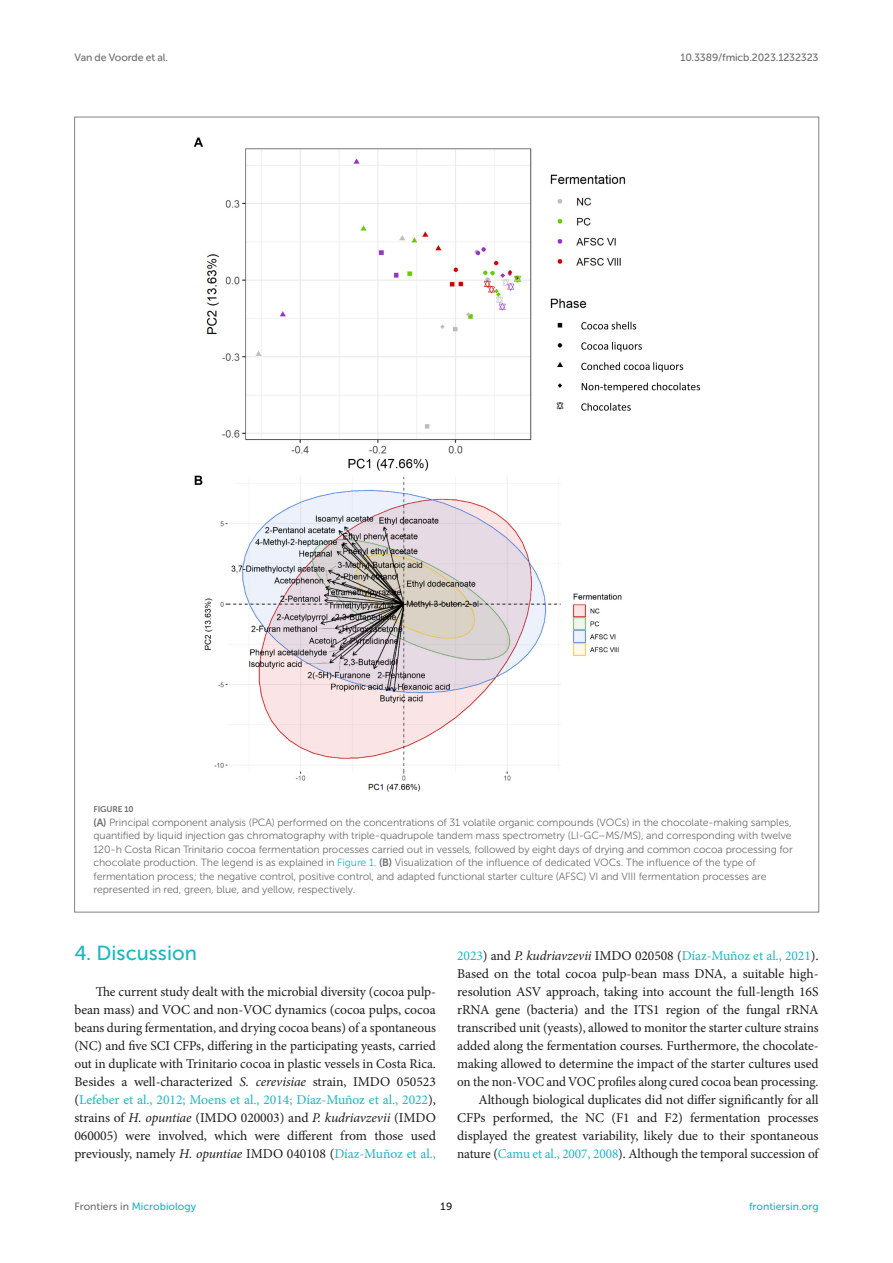
<style>
.page{position:relative;width:893px;height:1263px;background:#fff}
.page>*{position:absolute;margin:0;border:0;box-sizing:border-box;transform-origin:0 0}
.HEAD_1{font:20.25px "Museo Sans 500";color:#1db5c3}
.TEXT_FLUSH{font:13.5px/18px "Minion Pro";letter-spacing:-.005em;color:#1b1c1b;text-align:justify}
.TEXT{font:13.5px/18px "Minion Pro";letter-spacing:-.005em;color:#1b1c1b;text-align:justify}
.FIG_LEG{font:10.5px/13.5px "Museo Sans 300";letter-spacing:-.01em;color:#706f70}
.t1{font:10.5px "Museo Sans 500";letter-spacing:-.015em;color:#706f70}
.t2{font:10.5px "Museo Sans 500";color:#1db5c3}
.t3{font:10.5px "Museo Sans 500";color:#1b1c1b}
.FIG_HD{font:8.25px "Museo Sans 700";letter-spacing:-.01em;color:#706f70}
.s1{font-family:"Museo Sans 700"}
.s2{color:#1db5c3}
.s3{font-style:italic}
.s4{color:#706f70}
</style>
<div class="page">
<img style="left:193px;top:137px;width:508px;height:655px">
<p class="t1" style="left:74px;top:51px;width:95px">Van de Voorde et al.</p>
<p class="t1" style="left:680px;top:51px;width:140px">10.3389/fmicb.2023.1232323</p>
<p class="FIG_HD" style="left:94px;top:805px;width:42px">FIGURE 10</p>
<p class="FIG_LEG" style="left:94px;top:815px;width:701px"><span class="s1">(A)</span> Principal component analysis (PCA) performed on the concentrations of 31 volatile organic compounds (VOCs) in the chocolate-making samples, quantified by liquid injection gas chromatography with triple-quadrupole tandem mass spectrometry (LI-GC–MS/MS), and corresponding with twelve 120-h Costa Rican Trinitario cocoa fermentation processes carried out in vessels, followed by eight days of drying and common cocoa processing for chocolate production. The legend is as explained in <span class="s2">Figure 1</span>. <span class="s1">(B)</span> Visualization of the influence of dedicated VOCs. The influence of the type of fermentation process; the negative control, positive control, and adapted functional starter culture (AFSC) VI and VIII fermentation processes are represented in red, green, blue, and yellow, respectively.</p>
<p class="HEAD_1" style="left:74px;top:942px;width:124px">4. Discussion</p>
<p class="TEXT_FLUSH" style="left:74px;top:983px;width:363px;text-indent:21px">The current study dealt with the microbial diversity (cocoa pulp&shy;bean mass) and VOC and non-VOC dynamics (cocoa pulps, cocoa beans during fermentation, and drying cocoa beans) of a spontaneous (NC) and five SCI CFPs, differing in the participating yeasts, carried out in duplicate with Trinitario cocoa in plastic vessels in Costa Rica.<br>Besides a well-characterized <span class="s3">S. cerevisiae</span> strain, IMDO 050523 (<span class="s2">Lefeber et al., 2012; Moens et al., 2014; Díaz-Muñoz et al., 2022</span>), strains of <span class="s3">H. opuntiae</span> (IMDO 020003) and <span class="s3">P. kudriavzevii</span> (IMDO 060005) were involved, which were different from those used previously, namely <span class="s3">H. opuntiae</span> IMDO 040108 (<span class="s2">Díaz-Muñoz et al.,</span></p>
<p class="TEXT_FLUSH" style="left:457px;top:947px;width:363px"><span class="s2">2023</span>) and <span class="s3">P. kudriavzevii</span> IMDO 020508 (<span class="s2">Díaz-Muñoz et al., 2021</span>).<br>Based on the total cocoa pulp-bean mass DNA, a suitable high&shy;resolution ASV approach, taking into account the full-length 16S rRNA gene (bacteria) and the ITS1 region of the fungal rRNA transcribed unit (yeasts), allowed to monitor the starter culture strains added along the fermentation courses. Furthermore, the chocolate&shy;making allowed to determine the impact of the starter cultures used on the non-VOC and VOC profiles along cured cocoa bean processing.</p>
<p class="TEXT" style="left:457px;top:1091px;width:363px;text-indent:21px">Although biological duplicates did not differ significantly for all CFPs performed, the NC (F1 and F2) fermentation processes displayed the greatest variability, likely due to their spontaneous nature (<span class="s2">Camu et al., 2007, 2008</span>). Although the temporal succession of</p>
<p class="t2" style="left:74px;top:1200px;width:123px"><span class="s4">Frontiers in</span> Microbiology</p>
<p class="t3" style="left:440px;top:1200px;width:13px">19</p>
<p class="t2" style="left:749px;top:1200px;width:71px">frontiersin.org</p>
</div>
